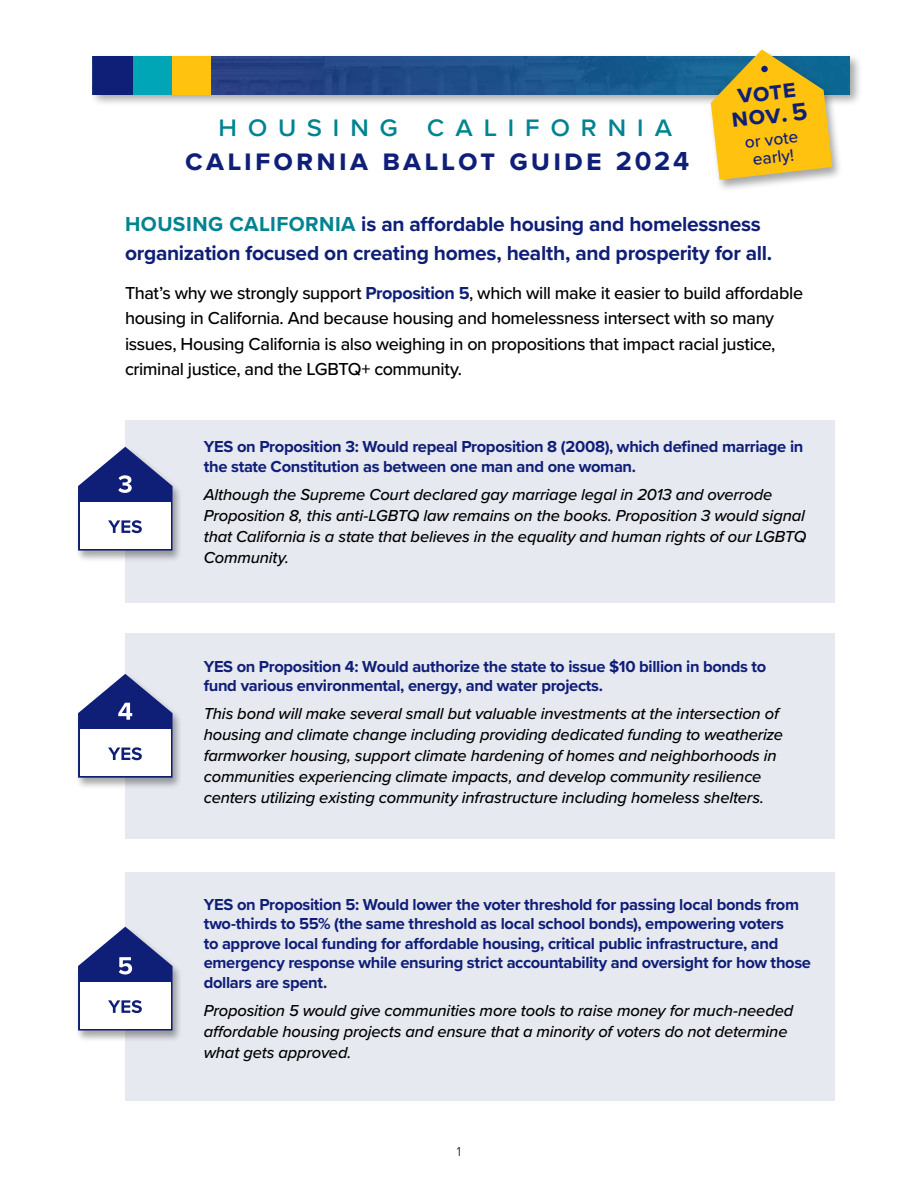
<style>
.page{position:relative;width:918px;height:1188px;background:#fff}
.page>*{position:absolute;margin:0;border:0;box-sizing:border-box;transform-origin:0 0}
.t1{font:700 30px "Proxima Nova";letter-spacing:.105em;color:#0f1f77}
.t2{font:500 30px "Proxima Nova";letter-spacing:.345em;color:#008391}
.t3{font:700 25.5px/23.2px "Proxima Nova";color:#0f1f77;text-align:center}
.t4{font:700 21px/28.5px "Proxima Nova";letter-spacing:-.01em;color:#0f1f77}
.t5{font:500 18px/25.5px "Proxima Nova";letter-spacing:-.02em;color:#000}
.t6{font:500 17.25px/18px "Proxima Nova";color:#0f1f77;text-align:center}
.t7{font:italic 500 16.5px/21px "Proxima Nova";letter-spacing:-.01em;color:#000}
.t8{font:700 16.5px/19.5px "Proxima Nova";letter-spacing:-.02em;color:#0f1f77}
.t9{font:300 13.5px "Proxima Nova";color:#000}
.s1{font-size:27px}
.s2{color:#008391}
.s3{font-weight:700;color:#0f1f77}
</style>
<div class="page">
<div style="left:89px;top:52px;width:774px;height:55px;background:#000;opacity:.35"></div>
<img style="left:210px;top:56px;width:640px;height:38px">
<div style="left:171px;top:56px;width:39px;height:38px;background:#ffc20e"></div>
<div style="left:132px;top:56px;width:39px;height:38px;background:#00a5b6"></div>
<div style="left:125px;top:421px;width:710px;height:182px;background:#e7e9f1"></div>
<div style="left:125px;top:633px;width:710px;height:206px;background:#e7e9f1"></div>
<div style="left:125px;top:872px;width:710px;height:229px;background:#e7e9f1"></div>
<div style="left:93px;top:56px;width:39px;height:38px;background:#0f1f77"></div>
<div style="left:707px;top:48px;width:136px;height:145px;background:#000;opacity:.35"></div>
<svg style="left:711px;top:49px;width:121px;height:131px;background:#d9b93d"></svg>
<div style="left:75px;top:446px;width:107px;height:116px;background:#000;opacity:.35"></div>
<svg style="left:78px;top:447px;width:95px;height:104px"></svg>
<div style="left:75px;top:673px;width:107px;height:116px;background:#000;opacity:.35"></div>
<svg style="left:78px;top:674px;width:95px;height:104px"></svg>
<div style="left:761px;top:66px;width:7px;height:6px;background:#0f1f77;border-radius:50%"></div>
<div style="left:75px;top:926px;width:107px;height:116px;background:#000;opacity:.35"></div>
<svg style="left:78px;top:927px;width:95px;height:104px"></svg>
<p class="t2" style="left:218px;top:103px;width:455px">housing california</p>
<h1 class="t1" style="left:185px;top:137px;width:506px">california ballot guide <span class="s1">2024</span></h1>
<p class="t3" style="left:727px;top:84px;width:78px;rotate:-7deg">vote nov. 5</p>
<p class="t6" style="left:744px;top:132px;width:55px;rotate:-6deg">orvote early!</p>
<p class="t4" style="left:125px;top:210px;width:649px"><span class="s2">HOUSING CALIFORNIA</span> is an affordable housing and homelessness organization focused on creating homes, health, and prosperity for all.</p>
<p class="t5" style="left:125px;top:279px;width:680px">That’s why we strongly support <span class="s3">Proposition 5</span>, which will make it easier to build affordable housing in California. And because housing and homelessness intersect with so many issues, Housing California is also weighing in on propositions that impact racial justice, criminal justice, and the LGBTQ+ community.</p>
<p class="t8" style="left:204px;top:437px;width:601px">YES on Proposition 3: Would repeal Proposition 8 (2008), which defined marriage in the state Constitution as between one man and one woman.</p>
<p class="t7" style="left:204px;top:483px;width:604px">Although the Supreme Court declared gay marriage legal in 2013 and overrode Proposition 8, this anti-LGBTQ law remains on the books. Proposition 3 would signal that California is a state that believes in the equality and human rights of our LGBTQ Community.</p>
<p class="t8" style="left:204px;top:657px;width:564px;line-height:18.8px">YES on Proposition 4: Would authorize the state to issue $10 billion in bonds to fund various environmental, energy, and water projects.</p>
<p class="t7" style="left:204px;top:702px;width:581px">This bond will make several small but valuable investments at the intersection of housing and climate change including providing dedicated funding to weatherize farmworker housing, support climate hardening of homes and neighborhoods in communities experiencing climate impacts, and develop community resilience centers utilizing existing community infrastructure including homeless shelters.</p>
<p class="t8" style="left:204px;top:894px;width:609px">YES on Proposition 5: Would lower the voter threshold for passing local bonds from two-thirds to 55% (the same threshold as local school bonds), empowering voters<br>to approve local funding for affordable housing, critical public infrastructure, and emergency response while ensuring strict accountability and oversight for how those dollars are spent.</p>
<p class="t7" style="left:204px;top:999px;width:591px">Proposition 5 would give communities more tools to raise money for much-needed affordable housing projects and ensure that a minority of voters do not determine what gets approved.</p>
<p class="t9" style="left:457px;top:1141px;width:6px">1</p>
</div>
